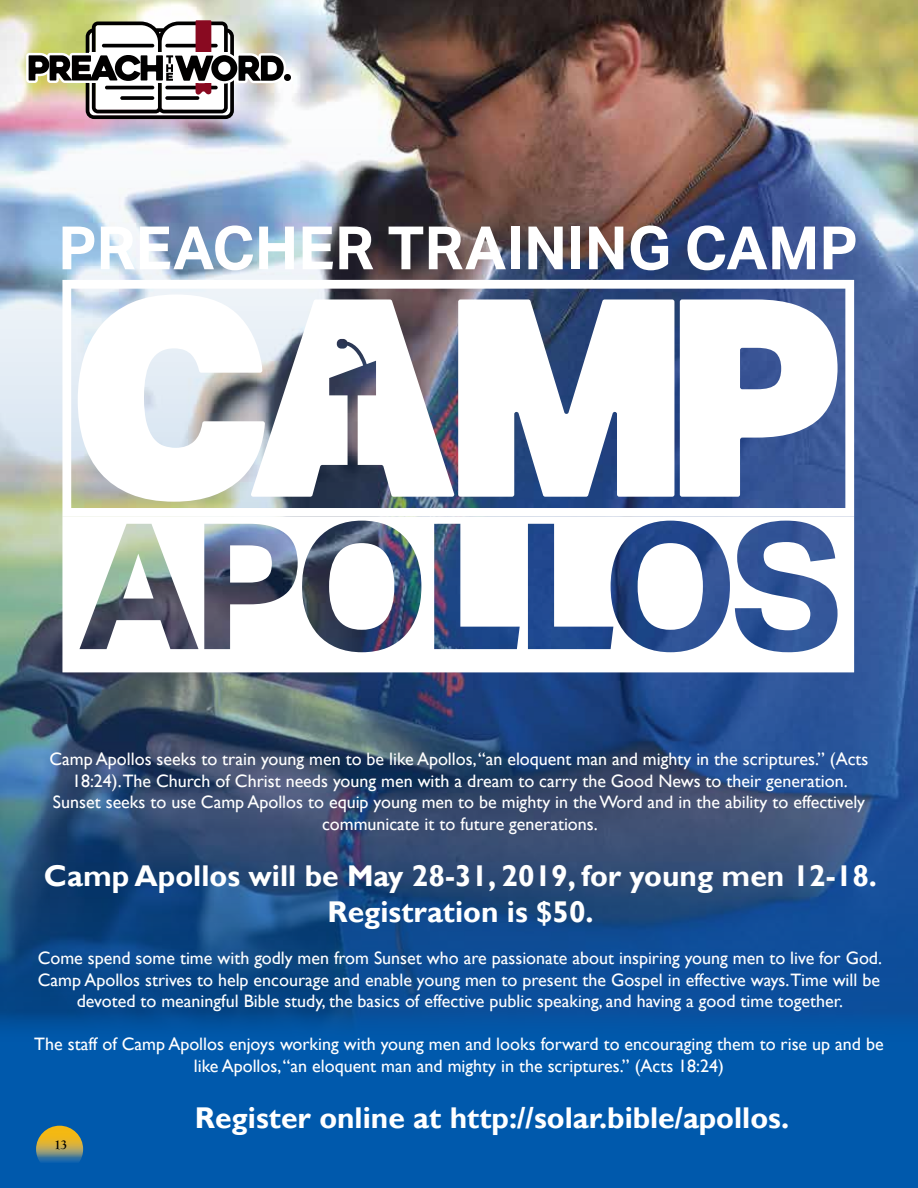
<style>
.page{position:relative;width:918px;height:1188px;background:#0059ac}
.page>*{position:absolute;margin:0;border:0;box-sizing:border-box;transform-origin:0 0}
.t1{font:700 30px/36px "Gill Sans";color:#fff;text-align:center}
.t2{font:18px/21.6px "Gill Sans";color:#fff;text-align:center}
.t3{font:700 13.5px "Goudy Old Style T";color:#000}
</style>
<div class="page">
<img style="left:0;top:0;width:918px;height:1028px">
<svg style="left:36px;top:1126px;width:47px;height:36px;background:#94965f"></svg>
<svg style="left:62px;top:280px;width:792px;height:237px;background:#b7c0cf"></svg>
<svg style="left:680px;top:299px;width:158px;height:198px;background:#c3ccdf"></svg>
<svg style="left:62px;top:517px;width:792px;height:155px;background:#b5becf"></svg>
<svg style="left:78px;top:295px;width:596px;height:207px;background:#d3d6dd"></svg>
<svg style="left:63px;top:227px;width:31px;height:42px"></svg>
<svg style="left:101px;top:225px;width:152px;height:45px;background:#c7d4e3"></svg>
<svg style="left:259px;top:227px;width:35px;height:42px"></svg>
<svg style="left:303px;top:227px;width:30px;height:42px"></svg>
<svg style="left:339px;top:227px;width:34px;height:42px"></svg>
<svg style="left:389px;top:227px;width:34px;height:42px"></svg>
<svg style="left:429px;top:227px;width:77px;height:42px;background:#b8b0b1"></svg>
<div style="left:511px;top:227px;width:9px;height:42px;background:#fff"></div>
<svg style="left:528px;top:227px;width:35px;height:42px"></svg>
<div style="left:571px;top:227px;width:9px;height:42px;background:#fff"></div>
<svg style="left:589px;top:227px;width:34px;height:42px"></svg>
<svg style="left:631px;top:225px;width:37px;height:45px;background:#a0a7ba"></svg>
<svg style="left:687px;top:225px;width:128px;height:45px;background:#929fbf"></svg>
<svg style="left:824px;top:227px;width:32px;height:42px"></svg>
<svg style="left:26px;top:20px;width:267px;height:99px;background:#a39e96"></svg>
<p class="t2" style="left:49px;top:749px;width:821px">Camp Apollos seeks to train young men to be like Apollos, “an eloquent man and mighty in the scriptures.” (Acts 18:24).The Church of Christ needs young men with a dream to carry the Good News to their generation.<br>Sunset seeks to use Camp Apollos to equip young men to be mighty in the Word and in the ability to effectively communicate it to future generations.</p>
<h1 class="t1" style="left:44px;top:859px;width:835px">Camp Apollos will be May 28-31, 2019, for young men 12-18.<br>Registration is $50.</h1>
<p class="t2" style="left:38px;top:948px;width:846px">Come spend some time with godly men from Sunset who are passionate about inspiring young men to live for God.<br>Camp Apollos strives to help encourage and enable young men to present the Gospel in effective ways.Time will be devoted to meaningful Bible study, the basics of effective public speaking, and having a good time together.</p>
<p class="t2" style="left:34px;top:1034px;width:851px">The staff of Camp Apollos enjoys working with young men and looks forward to encouraging them to rise up and be like Apollos, “an eloquent man and mighty in the scriptures.” (Acts 18:24)</p>
<h1 class="t1" style="left:195px;top:1101px;width:596px">Register online at http://solar.bible/apollos.</h1>
<p class="t3" style="left:54px;top:1137px;width:15px">13</p>
</div>
